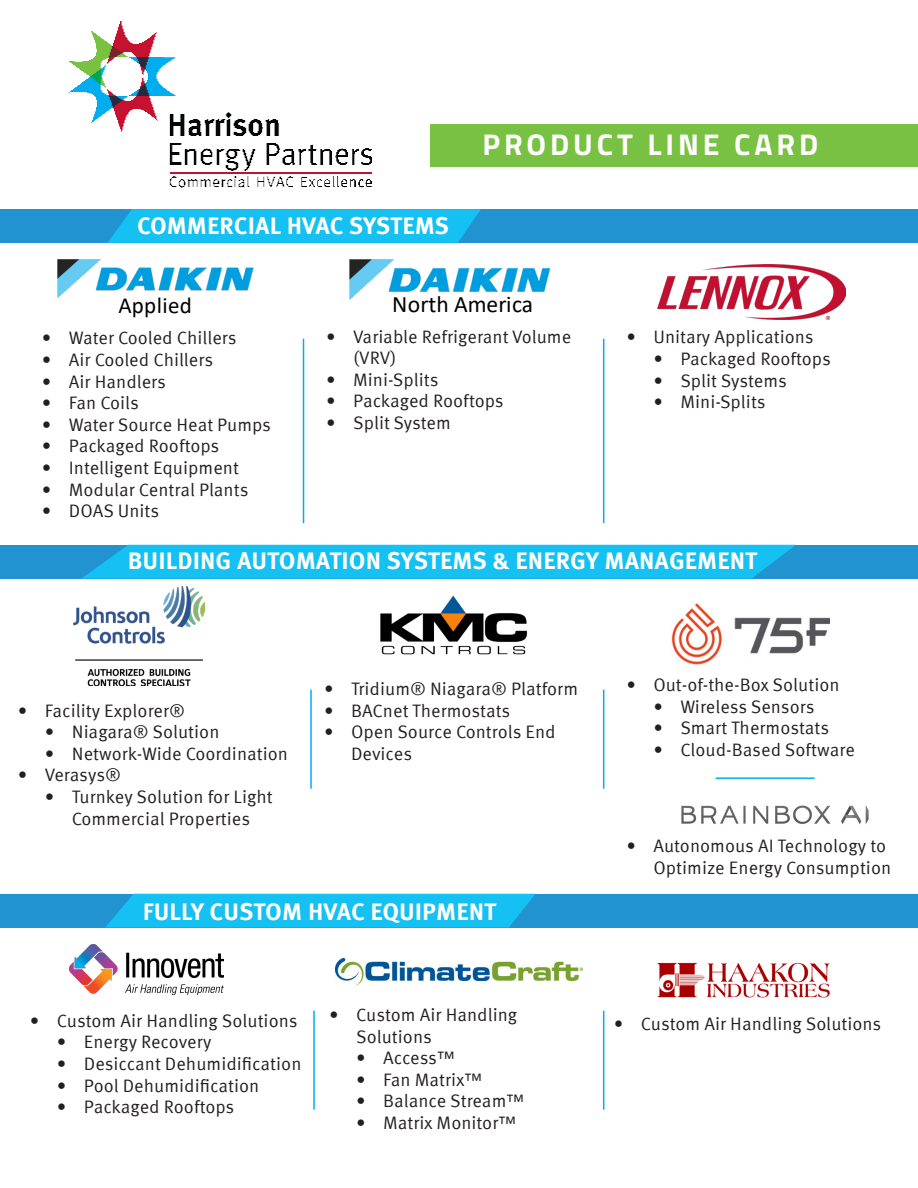
<style>
.page{position:relative;width:918px;height:1188px;background:#fff}
.page>*{position:absolute;margin:0;border:0;box-sizing:border-box;transform-origin:0 0}
.t1{font:700 30px "Titillium Web";letter-spacing:.13em;color:#fff}
.t2{font:700 24px "Meta Corr";color:#fff}
.t3{font:23.7px "Calibri";color:#000}
.t4{font:23.1px "Calibri";letter-spacing:.015em;color:#000}
.t5{font:18px/21.6px "Meta Corr";color:#231f20}
</style>
<div class="page">
<div style="left:0;top:209px;width:918px;height:34px;background:#2193d1"></div>
<div style="left:107px;top:209px;width:374px;height:34px;background:#15c0f2"></div>
<img style="left:57px;top:259px;width:197px;height:40px">
<hr style="left:303px;top:339px;width:1px;height:184px;background:#00aeef">
<img style="left:349px;top:259px;width:202px;height:41px">
<hr style="left:603px;top:339px;width:1px;height:184px;background:#00aeef">
<img style="left:658px;top:265px;width:188px;height:54px">
<div style="left:0;top:545px;width:918px;height:34px;background:#2193d1"></div>
<svg style="left:82px;top:545px;width:713px;height:34px;background:#15bcef"></svg>
<img style="left:74px;top:586px;width:130px;height:100px">
<hr style="left:310px;top:690px;width:2px;height:99px;background:#00aeef">
<hr style="left:603px;top:690px;width:1px;height:99px;background:#00aeef">
<img style="left:380px;top:595px;width:148px;height:60px">
<img style="left:671px;top:603px;width:158px;height:62px">
<hr style="left:716px;top:777px;width:99px;height:2px;background:#00aeef">
<div style="left:0;top:894px;width:918px;height:34px;background:#2193d1"></div>
<svg style="left:105px;top:894px;width:430px;height:34px;background:#15bcef"></svg>
<img style="left:70px;top:945px;width:154px;height:49px">
<img style="left:335px;top:959px;width:248px;height:27px">
<hr style="left:313px;top:1011px;width:2px;height:99px;background:#00aeef">
<img style="left:657px;top:962px;width:173px;height:36px">
<hr style="left:603px;top:1011px;width:1px;height:99px;background:#00aeef">
<img style="left:68px;top:21px;width:304px;height:167px">
<img style="left:681px;top:805px;width:188px;height:19px">
<div style="left:431px;top:124px;width:487px;height:43px;background:#79c142"></div>
<p class="t2" style="left:137px;top:211px;width:314px">COMMERCIAL HVAC SYSTEMS</p>
<p class="t1" style="left:482px;top:121px;width:337px">PRODUCT LINE CARD</p>
<p class="t4" style="left:118px;top:289px;width:75px">Applied</p>
<p class="t3" style="left:392px;top:288px;width:143px">North America</p>
<p class="t5" style="left:353px;top:325px;width:220px;text-indent:-27px">• Variable Refrigerant Volume (VRV)</p>
<p class="t5" style="left:326px;top:368px;width:114px">• Mini-Splits</p>
<p class="t5" style="left:326px;top:390px;width:179px">• Packaged Rooftops</p>
<p class="t5" style="left:326px;top:412px;width:126px">• Split System</p>
<p class="t5" style="left:42px;top:327px;width:196px">• Water Cooled Chillers</p>
<p class="t5" style="left:42px;top:349px;width:173px">• Air Cooled Chillers</p>
<p class="t5" style="left:42px;top:370px;width:126px">• Air Handlers</p>
<p class="t5" style="left:42px;top:392px;width:99px">• Fan Coils</p>
<p class="t5" style="left:42px;top:413px;width:231px">• Water Source Heat Pumps</p>
<p class="t5" style="left:42px;top:435px;width:179px">• Packaged Rooftops</p>
<p class="t5" style="left:42px;top:457px;width:199px">• Intelligent Equipment</p>
<p class="t5" style="left:42px;top:478px;width:208px">• Modular Central Plants</p>
<p class="t5" style="left:42px;top:500px;width:119px">• DOAS Units</p>
<p class="t5" style="left:626px;top:326px;width:189px">• Unitary Applications</p>
<p class="t5" style="left:653px;top:347px;width:179px">• Packaged Rooftops</p>
<p class="t5" style="left:653px;top:369px;width:135px">• Split Systems</p>
<p class="t5" style="left:653px;top:391px;width:114px">• Mini-Splits</p>
<p class="t2" style="left:128px;top:547px;width:631px">BUILDING AUTOMATION SYSTEMS &amp; ENERGY MANAGEMENT</p>
<p class="t5" style="left:18px;top:699px;width:169px">• Facility Explorer®</p>
<p class="t5" style="left:45px;top:721px;width:176px">• Niagara® Solution</p>
<p class="t5" style="left:45px;top:742px;width:245px">• Network-Wide Coordination</p>
<p class="t5" style="left:18px;top:764px;width:105px">• Verasys®</p>
<p class="t5" style="left:45px;top:785px;width:229px;text-align:center">• Turnkey Solution for Light<br>Commercial Properties</p>
<p class="t5" style="left:324px;top:677px;width:256px">• Tridium® Niagara® Platform</p>
<p class="t5" style="left:324px;top:699px;width:188px">• BACnet Thermostats</p>
<p class="t5" style="left:351px;top:721px;width:206px;text-indent:-27px">• Open Source Controls End<br>Devices</p>
<p class="t2" style="left:143px;top:897px;width:355px">FULLY CUSTOM HVAC EQUIPMENT</p>
<p class="t5" style="left:30px;top:1009px;width:269px">• Custom Air Handling Solutions</p>
<p class="t5" style="left:57px;top:1031px;width:156px">• Energy Recovery</p>
<p class="t5" style="left:57px;top:1052px;width:246px">• Desiccant Dehumidification</p>
<p class="t5" style="left:57px;top:1074px;width:204px">• Pool Dehumidification</p>
<p class="t5" style="left:57px;top:1096px;width:179px">• Packaged Rooftops</p>
<p class="t5" style="left:356px;top:1003px;width:163px;text-indent:-27px">• Custom Air Handling<br>Solutions</p>
<p class="t5" style="left:356px;top:1047px;width:100px">• Access™</p>
<p class="t5" style="left:356px;top:1068px;width:128px">• Fan Matrix™</p>
<p class="t5" style="left:356px;top:1090px;width:170px">• Balance Stream™</p>
<p class="t5" style="left:356px;top:1111px;width:162px">• Matrix Monitor™</p>
<p class="t5" style="left:626px;top:673px;width:215px">• Out-of-the-Box Solution</p>
<p class="t5" style="left:653px;top:695px;width:163px">• Wireless Sensors</p>
<p class="t5" style="left:653px;top:717px;width:177px">• Smart Thermostats</p>
<p class="t5" style="left:653px;top:738px;width:203px">• Cloud-Based Software</p>
<p class="t5" style="left:626px;top:835px;width:266px;text-align:right">• Autonomous AI Technology to<br>Optimize Energy Consumption</p>
<p class="t5" style="left:614px;top:1013px;width:269px">• Custom Air Handling Solutions</p>
</div>
